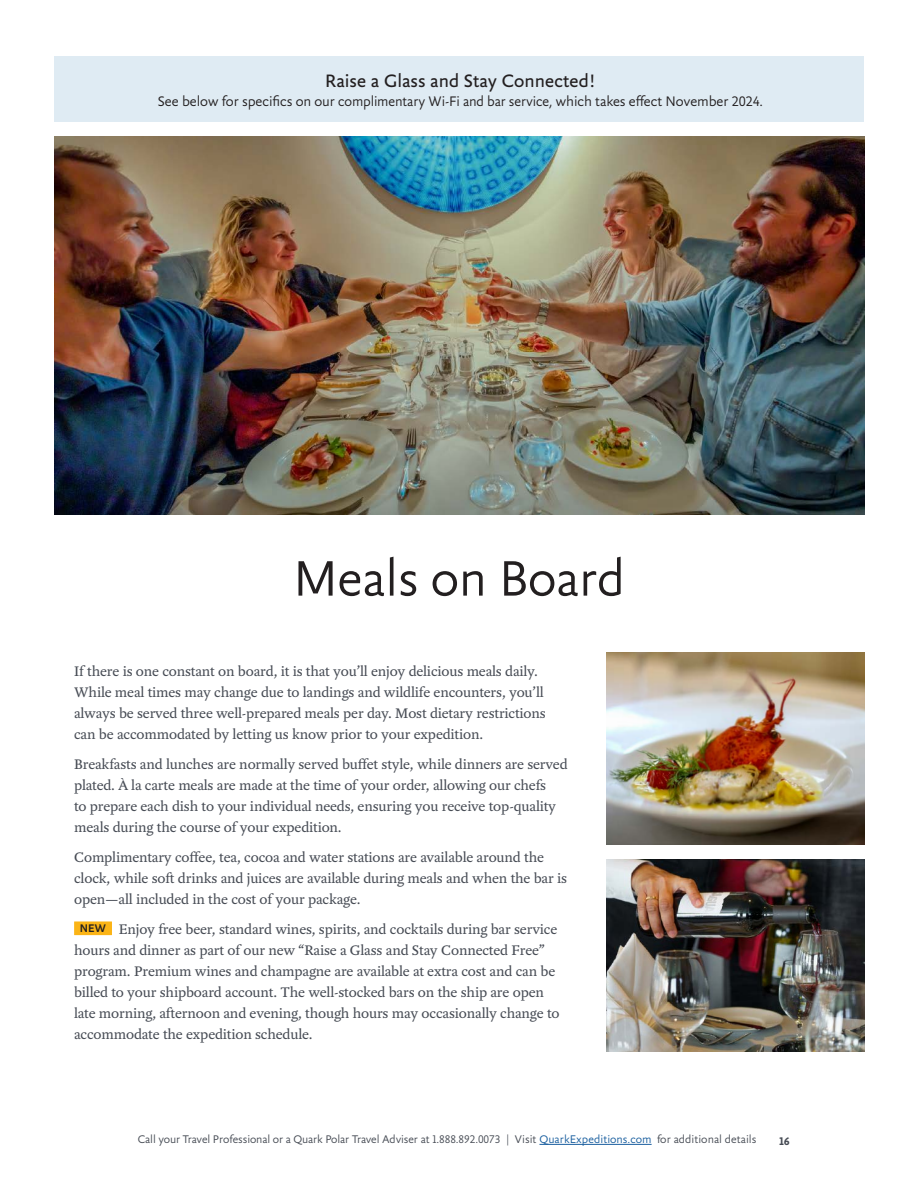
<style>
.page{position:relative;width:918px;height:1188px;background:#fff}
.page>*{position:absolute;margin:0;border:0;box-sizing:border-box;transform-origin:0 0}
.t1{font:300 54px "Yoga Sans OT";letter-spacing:-.005em;color:#231f20}
.t2{font:19.5px "Yoga Sans OT";color:#231f20}
.t3{font:15px/21px "Yoga OT";letter-spacing:-.01em;color:#464b54}
.t4{font:300 15px "Yoga Sans OT";letter-spacing:-.01em;color:#231f20}
.t5{font:300 12px "Yoga Sans OT";letter-spacing:-.01em;color:#464b54}
.t6{font:300 12px "Yoga Sans OT";color:#175d9e}
.t7{font:700 12px "Yoga Sans OT";color:#464b54}
.s1{font-family:"Yoga Sans OT";font-weight:500;font-size:12px;color:#231f20}
.s2{color:#464b54}
</style>
<div class="page">
<img style="left:55px;top:137px;width:809px;height:377px">
<div style="left:74px;top:921px;width:38px;height:14px;background:#fbb416"></div>
<img style="left:606px;top:652px;width:258px;height:192px">
<img style="left:606px;top:859px;width:258px;height:192px">
<div style="left:55px;top:56px;width:809px;height:66px;background:#dfebf3"></div>
<hr style="left:539px;top:1144px;width:113px;height:1px;background:#175d9e">
<p class="t2" style="left:325px;top:70px;width:272px">Raise a Glass and Stay Connected!</p>
<p class="t4" style="left:158px;top:94px;width:606px">See below for specifics on our complimentary Wi-Fi and bar service, which takes effect November 2024.</p>
<p class="t1" style="left:293px;top:550px;width:333px">Meals on Board</p>
<p class="t3" style="left:74px;top:661px;width:473px">If there is one constant on board, it is that you’ll enjoy delicious meals daily.<br>While meal times may change due to landings and wildlife encounters, you’ll always be served three well-prepared meals per day. Most dietary restrictions can be accommodated by letting us know prior to your expedition.</p>
<p class="t3" style="left:74px;top:754px;width:495px">Breakfasts and lunches are normally served buffet style, while dinners are served plated. À la carte meals are made at the time of your order, allowing our chefs<br>to prepare each dish to your individual needs, ensuring you receive top-quality meals during the course of your expedition.</p>
<p class="t3" style="left:74px;top:847px;width:495px">Complimentary coffee, tea, cocoa and water stations are available around the clock, while soft drinks and juices are available during meals and when the bar is open—all included in the cost of your package.</p>
<p class="t3" style="left:74px;top:919px;width:487px;text-indent:6px"><span class="s1">NEW</span> Enjoy free beer, standard wines, spirits, and cocktails during bar service hours and dinner as part of our new “Raise a Glass and Stay Connected Free” program. Premium wines and champagne are available at extra cost and can be billed to your shipboard account. The well-stocked bars on the ship are open late morning, afternoon and evening, though hours may occasionally change to accommodate the expedition schedule.</p>
<p class="t5" style="left:138px;top:1133px;width:44px">Call your</p>
<p class="t5" style="left:144px;top:1133px;width:181px">Call yourTraTravel Professional or a Quark</p>
<p class="t5" style="left:203px;top:1134px;width:148px">vel Professional or a Quark Polar</p>
<p class="t5" style="left:332px;top:1133px;width:100px">PolarTraTravel Adviser at</p>
<p class="t6" style="left:521px;top:1133px;width:133px"><span class="s2">Visit</span> QuarkExpeditions.com</p>
<p class="t6" style="left:546px;top:1134px;width:212px">QuarkExpeditions.com<span class="s2">for additional details</span></p>
<p class="t5" style="left:438px;top:1134px;width:100px">1.888.892.0073| | Visit</p>
<p class="t5" style="left:372px;top:1133px;width:130px">vel Adviser at1.888.892.0073</p>
<p class="t5" style="left:663px;top:1134px;width:101px">for additional details</p>
<p class="t7" style="left:779px;top:1135px;width:12px">1 6j</p>
</div>
